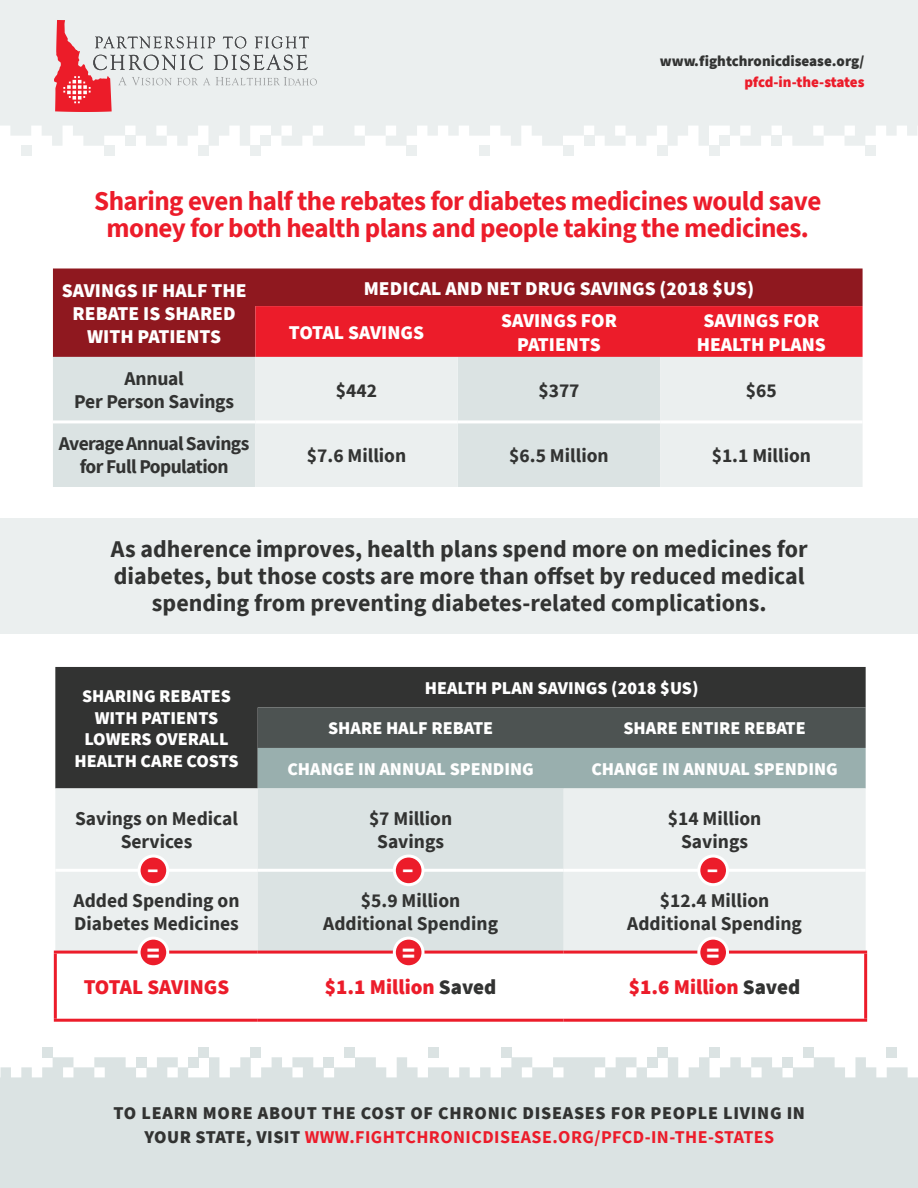
<style>
.page{position:relative;width:918px;height:1188px;background:#fff}
.page>*{position:absolute;margin:0;border:0;box-sizing:border-box;transform-origin:0 0}
.t1{font:700 27px/27px "Source Sans Pro";letter-spacing:-.02em;color:#ec1c2a;text-align:center}
.t2{font:700 24px/27px "Source Sans Pro";color:#323332;text-align:center}
.t3{font:900 24px "Source Sans Pro";color:#fff}
.t4{font:900 21px "Source Sans Pro";color:#ec1c2a}
.t5{font:700 19.5px/23.4px "Source Sans Pro";color:#323332;text-align:center}
.t6{font:900 19.5px/23.4px "Source Sans Pro";color:#fff;text-align:center}
.t7{font:700 19.5px/23.4px "Source Sans Pro";letter-spacing:-.03em;color:#323332;text-align:center}
.t8{font:900 18px/21.6px "Source Sans Pro";color:#fff;text-align:center}
.t9{font:900 18px/24px "Source Sans Pro";letter-spacing:.04em;color:#323332;text-align:center}
.t10{font:900 15px "Source Sans Pro";color:#323332}
.t11{font:900 15px "Source Sans Pro";letter-spacing:-.01em;color:#ec1c2a}
.s1{color:#323332}
.s2{font-weight:700;color:#ec1c2a}
</style>
<div class="page">
<svg style="left:0;top:112px;width:918px;height:34px;fill:#ebefef"></svg>
<div style="left:21px;top:146px;width:10px;height:10px;background:#ebefef"></div>
<div style="left:104px;top:146px;width:11px;height:10px;background:#ebefef"></div>
<div style="left:125px;top:136px;width:11px;height:10px;background:#ebefef"></div>
<div style="left:198px;top:146px;width:10px;height:10px;background:#ebefef"></div>
<div style="left:250px;top:146px;width:11px;height:10px;background:#ebefef"></div>
<div style="left:261px;top:136px;width:10px;height:10px;background:#ebefef"></div>
<div style="left:407px;top:146px;width:10px;height:10px;background:#ebefef"></div>
<div style="left:480px;top:146px;width:10px;height:10px;background:#ebefef"></div>
<div style="left:563px;top:146px;width:10px;height:10px;background:#ebefef"></div>
<div style="left:584px;top:136px;width:10px;height:10px;background:#ebefef"></div>
<div style="left:657px;top:146px;width:10px;height:10px;background:#ebefef"></div>
<div style="left:709px;top:146px;width:10px;height:10px;background:#ebefef"></div>
<div style="left:719px;top:136px;width:11px;height:10px;background:#ebefef"></div>
<div style="left:772px;top:136px;width:10px;height:10px;background:#ebefef"></div>
<div style="left:865px;top:146px;width:11px;height:10px;background:#ebefef"></div>
<div style="left:0;top:0;width:918px;height:112px;background:#ebefef"></div>
<div style="left:0;top:518px;width:918px;height:116px;background:#ebefef"></div>
<div style="left:55px;top:667px;width:811px;height:121px;background:#323332"></div>
<svg style="left:258px;top:707px;width:608px;height:81px;background:#73807f"></svg>
<div style="left:55px;top:788px;width:811px;height:163px;background:#ebefef"></div>
<div style="left:258px;top:788px;width:306px;height:163px;background:#dbe3e3"></div>
<svg style="left:57px;top:1018px;width:807px;height:1px"></svg>
<hr style="left:55px;top:869px;width:203px;height:3px;background:#fff">
<hr style="left:258px;top:869px;width:306px;height:3px;background:#fff">
<hr style="left:564px;top:869px;width:302px;height:3px;background:#fff">
<hr style="left:54px;top:951px;width:204px;height:3px;background:#ec1c2a">
<hr style="left:54px;top:954px;width:3px;height:65px;background:#ec1c2a">
<hr style="left:258px;top:951px;width:306px;height:3px;background:#ec1c2a">
<hr style="left:564px;top:951px;width:303px;height:3px;background:#ec1c2a">
<hr style="left:864px;top:954px;width:3px;height:65px;background:#ec1c2a">
<hr style="left:54px;top:1019px;width:204px;height:3px;background:#ec1c2a">
<hr style="left:258px;top:1019px;width:306px;height:3px;background:#ec1c2a">
<hr style="left:564px;top:1019px;width:303px;height:3px;background:#ec1c2a">
<div style="left:53px;top:268px;width:810px;height:89px;background:#8f181f"></div>
<div style="left:255px;top:306px;width:608px;height:51px;background:#ec1c2a"></div>
<div style="left:53px;top:357px;width:202px;height:130px;background:#dbe3e3"></div>
<svg style="left:255px;top:357px;width:608px;height:130px;background:#e5eaea"></svg>
<hr style="left:53px;top:420px;width:202px;height:3px;background:#fff">
<hr style="left:255px;top:420px;width:203px;height:3px;background:#fff">
<hr style="left:458px;top:420px;width:202px;height:3px;background:#fff">
<hr style="left:660px;top:420px;width:203px;height:3px;background:#fff">
<svg style="left:0;top:1057px;width:918px;height:31px;fill:#dbe3e3"></svg>
<div style="left:887px;top:1047px;width:10px;height:10px;background:#dbe3e3"></div>
<div style="left:803px;top:1047px;width:11px;height:10px;background:#dbe3e3"></div>
<div style="left:782px;top:1057px;width:11px;height:10px;background:#dbe3e3"></div>
<div style="left:710px;top:1047px;width:10px;height:10px;background:#dbe3e3"></div>
<div style="left:657px;top:1047px;width:11px;height:10px;background:#dbe3e3"></div>
<div style="left:647px;top:1057px;width:10px;height:10px;background:#dbe3e3"></div>
<div style="left:501px;top:1047px;width:10px;height:10px;background:#dbe3e3"></div>
<div style="left:428px;top:1047px;width:10px;height:10px;background:#dbe3e3"></div>
<div style="left:345px;top:1047px;width:10px;height:10px;background:#dbe3e3"></div>
<div style="left:324px;top:1057px;width:10px;height:10px;background:#dbe3e3"></div>
<div style="left:251px;top:1047px;width:10px;height:10px;background:#dbe3e3"></div>
<div style="left:199px;top:1047px;width:10px;height:10px;background:#dbe3e3"></div>
<div style="left:188px;top:1057px;width:11px;height:10px;background:#dbe3e3"></div>
<div style="left:136px;top:1057px;width:10px;height:10px;background:#dbe3e3"></div>
<div style="left:42px;top:1047px;width:11px;height:10px;background:#dbe3e3"></div>
<div style="left:0;top:1088px;width:918px;height:100px;background:#dbe3e3"></div>
<svg style="left:54px;top:20px;width:263px;height:92px"></svg>
<div style="left:139px;top:856px;width:29px;height:29px;background:#ec1c2a;border-radius:50%"></div>
<div style="left:138px;top:855px;width:31px;height:31px;border:3px solid #fff;border-radius:50%"></div>
<div style="left:394px;top:856px;width:29px;height:29px;background:#ec1c2a;border-radius:50%"></div>
<div style="left:393px;top:855px;width:32px;height:31px;border:3px solid #fff;border-radius:50%"></div>
<div style="left:699px;top:856px;width:29px;height:29px;background:#ec1c2a;border-radius:50%"></div>
<div style="left:697px;top:855px;width:32px;height:31px;border:3px solid #fff;border-radius:50%"></div>
<div style="left:139px;top:938px;width:29px;height:29px;background:#ec1c2a;border-radius:50%"></div>
<div style="left:138px;top:937px;width:31px;height:31px;border:3px solid #fff;border-radius:50%"></div>
<div style="left:394px;top:938px;width:29px;height:29px;background:#ec1c2a;border-radius:50%"></div>
<div style="left:393px;top:937px;width:32px;height:31px;border:3px solid #fff;border-radius:50%"></div>
<div style="left:699px;top:938px;width:29px;height:29px;background:#ec1c2a;border-radius:50%"></div>
<div style="left:697px;top:937px;width:32px;height:31px;border:3px solid #fff;border-radius:50%"></div>
<p class="t10" style="left:660px;top:51px;width:206px">www.fightchronicdisease.org/</p>
<p class="t11" style="left:744px;top:72px;width:122px">pfcd-in-the-states</p>
<h1 class="t1" style="left:94px;top:187px;width:729px">Sharing even half the rebates for diabetes medicines would save money for both health plans and people taking the medicines.</h1>
<p class="t6" style="left:62px;top:278px;width:186px">SAVINGS IF HALF THE<br>REBATE IS SHARED<br>WITH PATIENTS</p>
<p class="t6" style="left:364px;top:276px;width:392px">MEDICAL AND NET DRUG SAVINGS (2018 $US)</p>
<p class="t6" style="left:289px;top:320px;width:137px">TOTAL SAVINGS</p>
<p class="t6" style="left:501px;top:309px;width:117px">SAVINGS FOR<br>PATIENTS</p>
<p class="t6" style="left:697px;top:309px;width:131px">SAVINGS FOR<br>HEALTH PLANS</p>
<p class="t5" style="left:74px;top:367px;width:161px">Annual<br>Per Person Savings</p>
<p class="t5" style="left:336px;top:378px;width:43px">$442</p>
<p class="t5" style="left:538px;top:378px;width:43px">$377</p>
<p class="t5" style="left:746px;top:378px;width:32px">$65</p>
<p class="t7" style="left:59px;top:432px;width:192px">Average Annual Savings for Full Population</p>
<p class="t5" style="left:307px;top:443px;width:101px">$7.6 Million</p>
<p class="t5" style="left:509px;top:443px;width:101px">$6.5 Million</p>
<p class="t5" style="left:712px;top:443px;width:101px">$1.1 Million</p>
<p class="t2" style="left:111px;top:535px;width:698px">As adherence improves, health plans spend more on medicines for diabetes, but those costs are more than offset by reduced medical spending from preventing diabetes-related complications.</p>
<p class="t8" style="left:74px;top:685px;width:166px">SHARING REBATES<br>WITH PATIENTS<br>LOWERS OVERALL<br>HEALTH CARE COSTS</p>
<p class="t8" style="left:425px;top:677px;width:275px">HEALTH PLAN SAVINGS (2018 $US)</p>
<p class="t8" style="left:328px;top:717px;width:167px">SHARE HALF REBATE</p>
<p class="t8" style="left:623px;top:717px;width:184px">SHARE ENTIRE REBATE</p>
<p class="t8" style="left:287px;top:758px;width:248px">CHANGE IN ANNUAL SPENDING</p>
<p class="t8" style="left:591px;top:758px;width:248px">CHANGE IN ANNUAL SPENDING</p>
<p class="t5" style="left:75px;top:807px;width:164px">Savings on Medical<br>Services</p>
<p class="t5" style="left:369px;top:807px;width:85px">$7 Million<br>Savings</p>
<p class="t5" style="left:668px;top:807px;width:95px">$14 Million<br>Savings</p>
<p class="t3" style="left:147px;top:852px;width:13px">–</p>
<p class="t3" style="left:402px;top:852px;width:13px">–</p>
<p class="t3" style="left:707px;top:852px;width:13px">–</p>
<p class="t5" style="left:74px;top:888px;width:167px;text-align:left">Added Spending on<br>Diabetes Medicines</p>
<p class="t5" style="left:323px;top:888px;width:176px">$5.9 Million<br>Additional Spending</p>
<p class="t5" style="left:627px;top:888px;width:176px">$12.4 Million<br>Additional Spending</p>
<p class="t3" style="left:147px;top:936px;width:14px">=</p>
<p class="t3" style="left:402px;top:936px;width:14px">=</p>
<p class="t3" style="left:707px;top:936px;width:14px">=</p>
<p class="t4" style="left:84px;top:973px;width:147px">TOTAL SAVINGS</p>
<p class="t4" style="left:325px;top:973px;width:173px">$1.1 Million <span class="s1">Saved</span></p>
<p class="t4" style="left:629px;top:973px;width:173px">$1.6 Million <span class="s1">Saved</span></p>
<p class="t9" style="left:114px;top:1101px;width:693px">TO LEARN MORE ABOUT THE COST OF CHRONIC DISEASES FOR PEOPLE LIVING IN<br>YOUR STATE, VISIT <span class="s2">WWW.FIGHTCHRONICDISEASE.ORG/PFCD-IN-THE-STATES</span></p>
</div>
